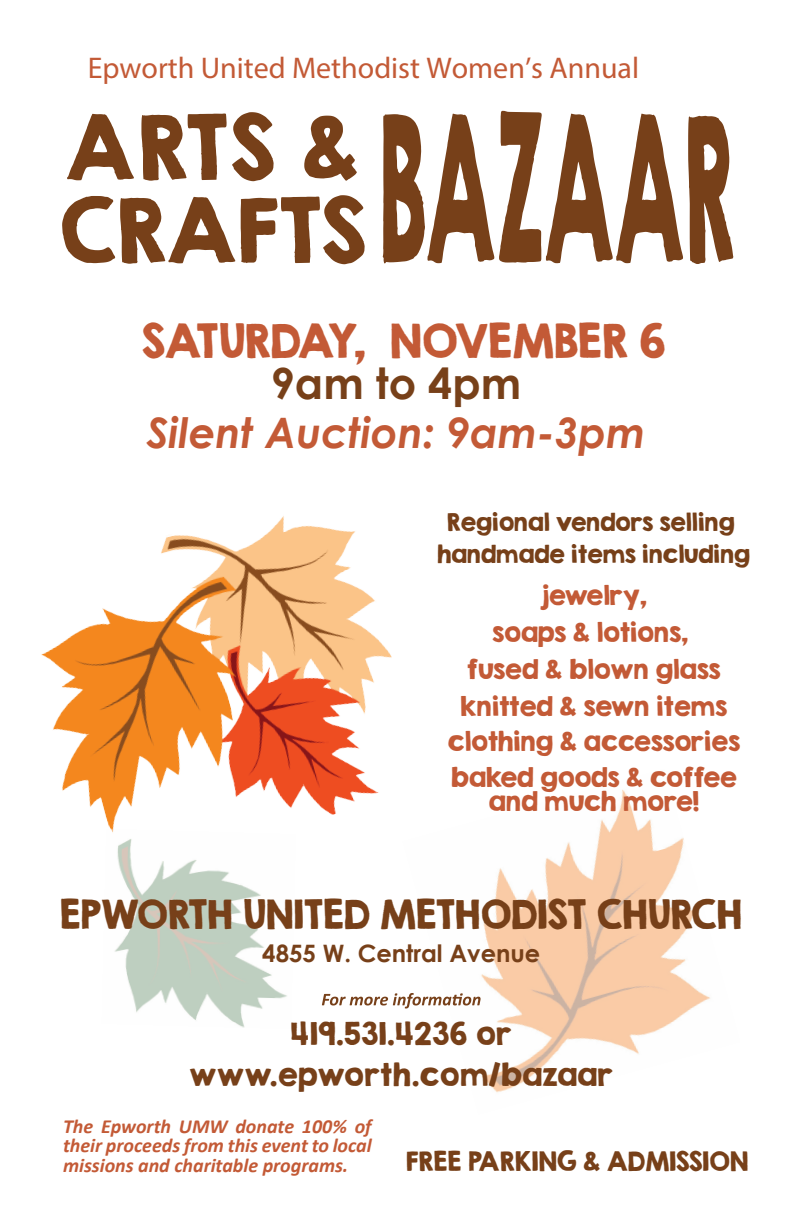
<style>
.page{position:relative;width:792px;height:1224px;background:#fff}
.page>*{position:absolute;margin:0;border:0;box-sizing:border-box;transform-origin:0 0}
.t1{font:180px "KG Second Chances Solid";color:#774019;scale:.44 1}
.t2{font:80px/83px "KG Second Chances Solid";color:#774019}
.t3{font:700 43px "Century Gothic";color:#774019}
.t4{font:italic 700 42px "Century Gothic";color:#c35a36}
.t5{font:42px "KG Second Chances Solid";color:#c35a36}
.t6{font:36px "KG Second Chances Solid";color:#774019}
.t7{font:30px "Myriad Pro";color:#c35a36}
.t8{font:28px/41.6px "KG Second Chances Solid";letter-spacing:.03em;color:#774019;text-align:center}
.t9{font:24px/36.4px "KG Second Chances Solid";color:#c35a36;text-align:center}
.t10{font:24px "KG Second Chances Solid";color:#774019}
.t11{font:700 24px "Century Gothic";color:#774019}
.t12{font:22px/32px "KG Second Chances Solid";color:#774019;text-align:center}
.t13{font:italic 700 20px/19.8px "Calibri";color:#c35a36;text-align:justify}
</style>
<div class="page">
<img style="left:481px;top:789px;width:229px;height:304px">
<img style="left:41px;top:516px;width:351px;height:313px">
<img style="left:110px;top:829px;width:177px;height:199px">
<svg style="left:322px;top:993px;width:159px;height:16px"></svg>
<p class="t7" style="left:88px;top:49px;width:553px">Epworth United Methodist Women’s Annual</p>
<h1 class="t1" style="left:380px;top:74px;width:808px">BAZAAR</h1>
<h2 class="t2" style="left:60px;top:105px;width:307px">ARTS &amp;<br>CRAFTS</h2>
<h3 class="t5" style="left:142px;top:314px;width:524px">SATURDAY, NOVEMBER 6</h3>
<h3 class="t3" style="left:271px;top:351px;width:252px">9am to 4pm</h3>
<h3 class="t4" style="left:147px;top:401px;width:500px">Silent Auction: 9am-3pm</h3>
<p class="t12" style="left:438px;top:505px;width:314px">Regional vendors selling handmade items including</p>
<p class="t9" style="left:448px;top:577px;width:294px">jewelry,<br>soaps &amp; lotions,<br>fused &amp; blown glass knitted &amp; sewn items clothing &amp; accessories baked goods &amp; coffee</p>
<p class="t9" style="left:489px;top:783px;width:212px">and much more!</p>
<h3 class="t6" style="left:60px;top:892px;width:684px">EPWORTH UNITED METHODIST CHURCH</h3>
<p class="t11" style="left:262px;top:935px;width:279px">4855 W. Central Avenue</p>
<p class="t8" style="left:190px;top:1012px;width:424px">419.531.4236 or www.epworth.com/bazaar</p>
<p class="t13" style="left:63px;top:1115px;width:310px">The Epworth UMW donate 100% of their proceeds from this event to local missions and charitable programs.</p>
<p class="t10" style="left:406px;top:1146px;width:344px">FREE PARKING &amp; ADMISSION</p>
</div>
